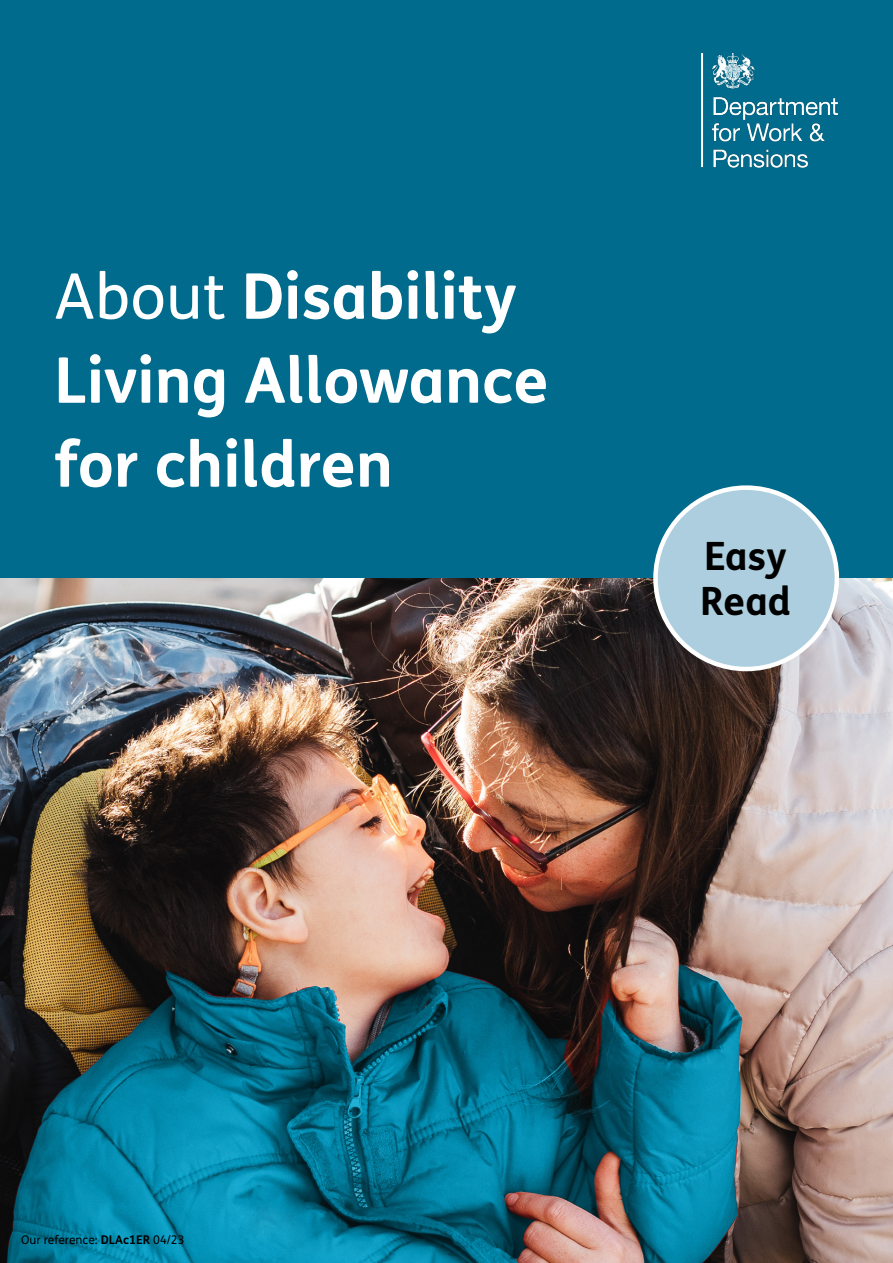
<style>
.page{position:relative;width:893px;height:1263px;background:#006b8d}
.page>*{position:absolute;margin:0;border:0;box-sizing:border-box;transform-origin:0 0}
.t1{font:700 63px/84px "FS Me";color:#fff}
.H2EasyRead{font:700 39px/45px "FS Me";color:#000}
.t2{font:12px "FS Me";color:#000}
.s1{font-weight:400}
.s2{font-weight:700}
</style>
<div class="page">
<img style="left:701px;top:52px;width:137px;height:116px">
<img style="left:0;top:578px;width:893px;height:685px">
<div style="left:655px;top:488px;width:182px;height:181px;background:#accede;border-radius:91px"></div>
<div style="left:653px;top:485px;width:186px;height:186px;border:4px solid #fff;border-radius:50%"></div>
<h1 class="t1" style="left:54px;top:251px;width:496px"><span class="s1">About</span> Disability<br>Living Allowance for children</h1>
<p class="H2EasyRead" style="left:700px;top:532px;width:92px">Easy<br>Read</p>
<p class="t2" style="left:21px;top:1232px;width:165px">Our reference: <span class="s2">DLAc1ER</span> 04/23</p>
</div>
